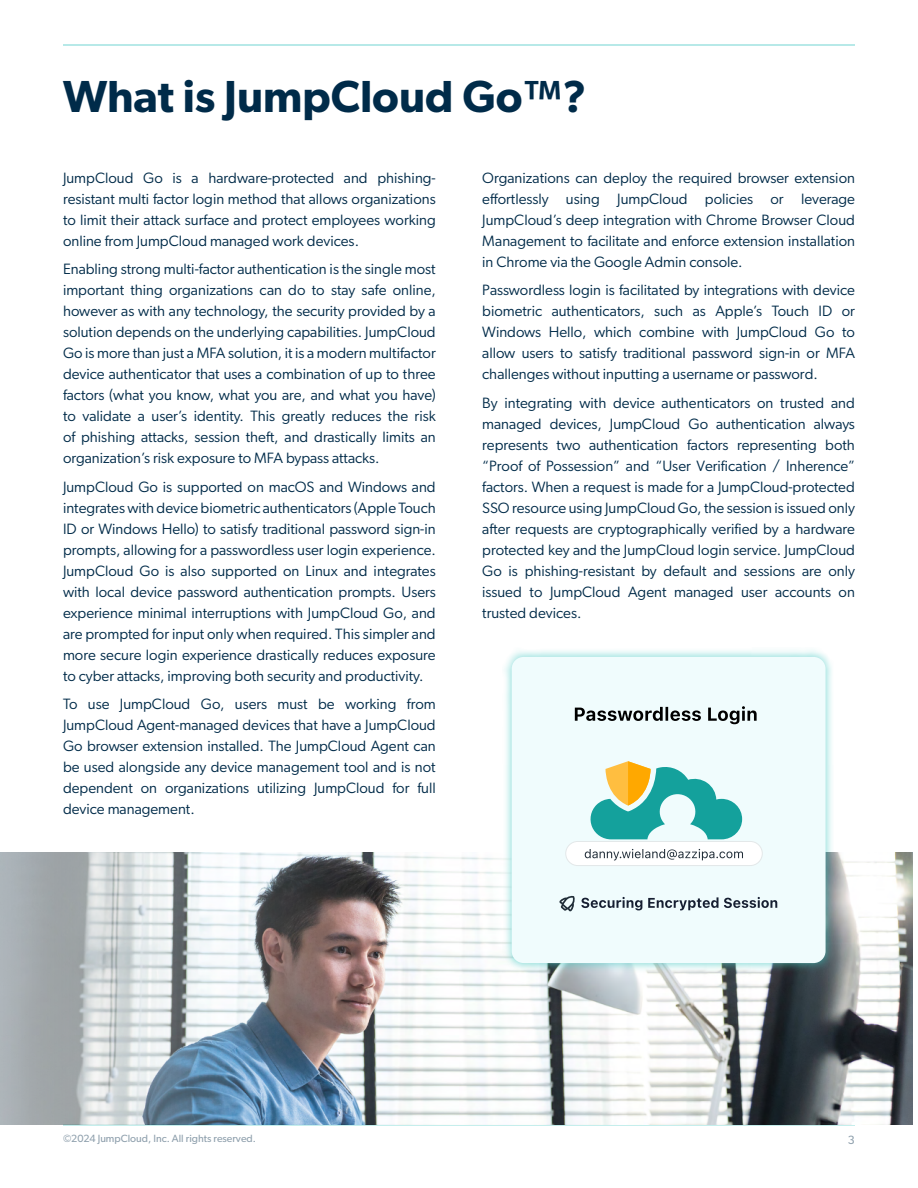
<style>
.page{position:relative;width:918px;height:1188px;background:#fff}
.page>*{position:absolute;margin:0;border:0;box-sizing:border-box;transform-origin:0 0}
.t1{font:600 45px "Gibson";color:#002b49}
.t2{font:15px/21px "Gibson";color:#002b49;text-align:justify}
.t3{font:12px "Gibson";color:#8fa0ad}
.t4{font:10.5px "Gibson";color:#8fa0ad}
</style>
<div class="page">
<hr style="left:63px;top:1125px;width:792px;height:1px;background:#8ddedb">
<img style="left:0;top:852px;width:913px;height:273px">
<hr style="left:63px;top:44px;width:792px;height:2px;background:#a0e3e1">
<div style="left:502px;top:647px;width:333px;height:326px;background:#41c8c3;opacity:.75"></div>
<div style="left:512px;top:657px;width:314px;height:306px;background:#f0fcfd;border-radius:12px"></div>
<svg style="left:590px;top:761px;width:152px;height:78px"></svg>
<svg style="left:581px;top:897px;width:196px;height:13px"></svg>
<svg style="left:559px;top:896px;width:16px;height:16px"></svg>
<svg style="left:575px;top:706px;width:182px;height:18px"></svg>
<div style="left:566px;top:841px;width:196px;height:25px;background:#fff;border-radius:12px"></div>
<svg style="left:585px;top:849px;width:158px;height:11px"></svg>
<div style="left:565px;top:841px;width:198px;height:25px;border:1px solid #e3e8e9;border-radius:12px"></div>
<h1 class="t1" style="left:63px;top:69px;width:525px">What is JumpCloud Go™?</h1>
<p class="t2" style="left:63px;top:167px;width:374px">JumpCloud Go is a hardware-protected and phishing&shy;resistant multi factor login method that allows organizations to limit their attack surface and protect employees working online from JumpCloud managed work devices.</p>
<p class="t2" style="left:63px;top:259px;width:374px">Enabling strong multi-factor authentication is the single most important thing organizations can do to stay safe online, however as with any technology, the security provided by a solution depends on the underlying capabilities. JumpCloud Go is more than just a MFA solution, it is a modern multifactor device authenticator that uses a combination of up to three factors (what you know, what you are, and what you have) to validate a user’s identity. This greatly reduces the risk of phishing attacks, session theft, and drastically limits an organization’s risk exposure to MFA bypass attacks.</p>
<p class="t2" style="left:63px;top:476px;width:374px">JumpCloud Go is supported on macOS and Windows and integrates with device biometric authenticators (Apple Touch ID or Windows Hello) to satisfy traditional password sign-in prompts, allowing for a passwordless user login experience.<br>JumpCloud Go is also supported on Linux and integrates with local device password authentication prompts. Users experience minimal interruptions with JumpCloud Go, and are prompted for input only when required. This simpler and more secure login experience drastically reduces exposure to cyber attacks, improving both security and productivity.</p>
<p class="t2" style="left:63px;top:694px;width:374px">To use JumpCloud Go, users must be working from JumpCloud Agent-managed devices that have a JumpCloud Go browser extension installed. The JumpCloud Agent can be used alongside any device management tool and is not dependent on organizations utilizing JumpCloud for full device management.</p>
<p class="t2" style="left:482px;top:167px;width:374px">Organizations can deploy the required browser extension effortlessly using JumpCloud policies or leverage JumpCloud’s deep integration with Chrome Browser Cloud Management to facilitate and enforce extension installation in Chrome via the Google Admin console.</p>
<p class="t2" style="left:482px;top:280px;width:374px">Passwordless login is facilitated by integrations with device biometric authenticators, such as Apple’s Touch ID or Windows Hello, which combine with JumpCloud Go to allow users to satisfy traditional password sign-in or MFA challenges without inputting a username or password.</p>
<p class="t2" style="left:482px;top:392px;width:374px">By integrating with device authenticators on trusted and managed devices, JumpCloud Go authentication always represents two authentication factors representing both “Proof of Possession” and “User Verification / Inherence” factors. When a request is made for a JumpCloud-protected SSO resource using JumpCloud Go, the session is issued only after requests are cryptographically verified by a hardware protected key and the JumpCloud login service. JumpCloud Go is phishing-resistant by default and sessions are only issued to JumpCloud Agent managed user accounts on trusted devices.</p>
<p class="t4" style="left:63px;top:1132px;width:195px">©2024 JumpCloud, Inc. All rights reserved.</p>
<p class="t3" style="left:848px;top:1132px;width:9px">3</p>
</div>
